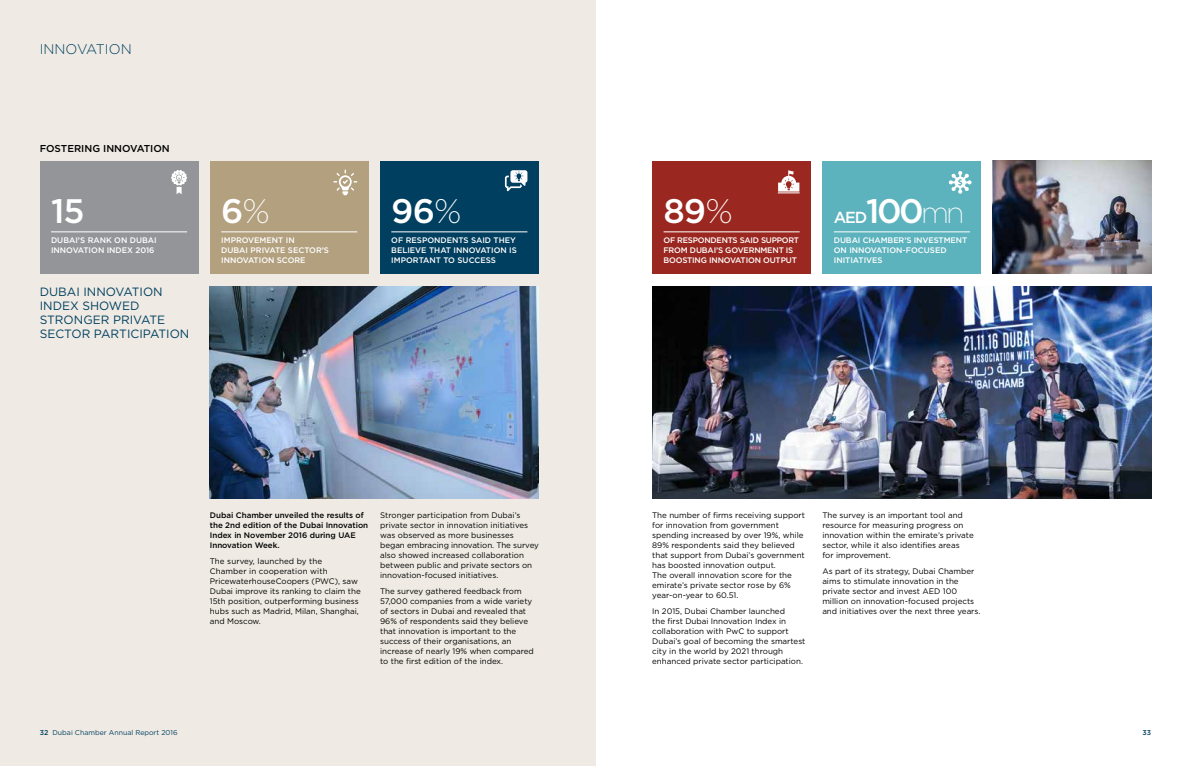
<style>
.page{position:relative;width:1191px;height:766px;background:#fff}
.page>*{position:absolute;margin:0;border:0;box-sizing:border-box;transform-origin:0 0}
.t1{font:500 34px "Gotham";color:#fff}
.t2{font:500 16px "Gotham";color:#fff}
.t3{font:300 14px "Gotham";color:#003f5f}
.t4{font:12px/14px "Gotham";color:#003f5f}
.t5{font:500 10px "Gotham";color:#000}
.t6{font:8px/10px "Gotham";color:#000}
.t7{font:500 8px/9.6px "Gotham";color:#fff}
.t8{font:500 8px/10px "Gotham";color:#000}
.t9{font:500 8px/9.6px "Gotham";letter-spacing:-.02em;color:#fff}
.t10{font:7px "Gotham";color:#003f5f}
.t11{font:500 7px "Gotham";color:#003f5f}
.s1{font-weight:200}
.s2{font-size:34px}
.s3{font-weight:200;font-size:30px}
.s4{font-weight:500}
</style>
<div class="page">
<div style="left:0;top:0;width:595px;height:765px;background:#efebe4"></div>
<div style="left:822px;top:161px;width:159px;height:112px;background:#5cb3bd"></div>
<div style="left:210px;top:161px;width:159px;height:112px;background:#b2a07e"></div>
<img style="left:992px;top:161px;width:159px;height:112px">
<div style="left:380px;top:161px;width:159px;height:112px;background:#003f5f"></div>
<div style="left:652px;top:161px;width:159px;height:112px;background:#9a2820"></div>
<div style="left:40px;top:161px;width:159px;height:112px;background:#939598"></div>
<hr style="left:51px;top:231px;width:136px;height:1px;background:#fff">
<hr style="left:221px;top:231px;width:136px;height:1px;background:#fff">
<hr style="left:391px;top:231px;width:136px;height:1px;background:#fff">
<hr style="left:663px;top:231px;width:136px;height:1px;background:#fff">
<hr style="left:834px;top:231px;width:136px;height:1px;background:#fff">
<img style="left:210px;top:286px;width:329px;height:212px">
<img style="left:652px;top:286px;width:499px;height:212px">
<svg style="left:171px;top:170px;width:16px;height:24px"></svg>
<svg style="left:333px;top:169px;width:24px;height:26px"></svg>
<svg style="left:505px;top:170px;width:22px;height:21px"></svg>
<svg style="left:778px;top:170px;width:21px;height:23px"></svg>
<svg style="left:948px;top:171px;width:23px;height:23px"></svg>
<h3 class="t3" style="left:40px;top:40px;width:94px">INNOVATION</h3>
<p class="t5" style="left:40px;top:142px;width:132px">FOSTERING INNOVATION</p>
<h1 class="t1" style="left:51px;top:188px;width:35px">15</h1>
<p class="t7" style="left:51px;top:236px;width:107px">DUBAI’S RANK ON DUBAI<br>INNOVATION INDEX 2016</p>
<h3 class="t4" style="left:40px;top:284px;width:151px">DUBAI INNOVATION<br>INDEX SHOWED<br>STRONGER PRIVATE<br>SECTOR PARTICIPATION</h3>
<h1 class="t1" style="left:221px;top:188px;width:50px">6<span class="s1">%</span></h1>
<p class="t7" style="left:221px;top:236px;width:109px">IMPROVEMENT IN<br>DUBAI PRIVATE SECTOR’S<br>INNOVATION SCORE</p>
<h1 class="t1" style="left:391px;top:188px;width:72px">96<span class="s1">%</span></h1>
<p class="t7" style="left:391px;top:236px;width:127px;text-align:justify">OF RESPONDENTS SAID THEY BELIEVE THAT INNOVATION IS IMPORTANT TO SUCCESS</p>
<p class="t8" style="left:210px;top:509px;width:160px">Dubai Chamber unveiled the results of the 2nd edition of the Dubai Innovation<br>Index in November 2016 during UAE<br>Innovation Week.</p>
<p class="t6" style="left:210px;top:555px;width:152px">The survey, launched by the<br>Chamber in cooperation with<br>PricewaterhouseCoopers (PWC), saw<br>Dubai improve its ranking to claim the<br>15th position, outperforming business hubs such as Madrid, Milan, Shanghai, and Moscow.</p>
<p class="t6" style="left:380px;top:509px;width:160px">Stronger participation from Dubai’s private sector in innovation initiatives was observed as more businesses began embracing innovation. The survey also showed increased collaboration between public and private sectors on innovation-focused initiatives.</p>
<p class="t6" style="left:380px;top:585px;width:155px">The survey gathered feedback from 57,000 companies from a wide variety of sectors in Dubai and revealed that 96% of respondents said they believe that innovation is important to the success of their organisations, an increase of nearly 19% when compared to the first edition of the index.</p>
<h1 class="t1" style="left:663px;top:188px;width:71px">89<span class="s1">%</span></h1>
<p class="t9" style="left:663px;top:236px;width:137px">OF RESPONDENTS SAID SUPPORT<br>FROM DUBAI’S GOVERNMENT IS<br>BOOSTING INNOVATION OUTPUT</p>
<h2 class="t2" style="left:834px;top:206px;width:132px">AED<span class="s2">100</span><span class="s3">mn</span></h2>
<p class="t7" style="left:834px;top:236px;width:135px">DUBAI CHAMBER’S INVESTMENT<br>ON INNOVATION-FOCUSED<br>INITIATIVES</p>
<p class="t6" style="left:652px;top:509px;width:154px">The number of firms receiving support for innovation from government spending increased by over 19%, while 89% respondents said they believed that support from Dubai’s government has boosted innovation output.<br>The overall innovation score for the emirate’s private sector rose by 6% year-on-year to 60.51.</p>
<p class="t6" style="left:652px;top:605px;width:155px">In 2015, Dubai Chamber launched<br>the first Dubai Innovation Index in collaboration with PwC to support Dubai’s goal of becoming the smartest city in the world by 2021 through enhanced private sector participation.</p>
<p class="t6" style="left:822px;top:509px;width:153px">The survey is an important tool and resource for measuring progress on innovation within the emirate’s private sector, while it also identifies areas<br>for improvement.</p>
<p class="t6" style="left:822px;top:565px;width:160px">As part of its strategy, Dubai Chamber aims to stimulate innovation in the private sector and invest AED 100 million on innovation-focused projects and initiatives over the next three years.</p>
<p class="t10" style="left:40px;top:727px;width:139px"><span class="s4">32</span> Dubai Chamber Annual Report 2016</p>
<p class="t11" style="left:1142px;top:727px;width:10px">33</p>
</div>
